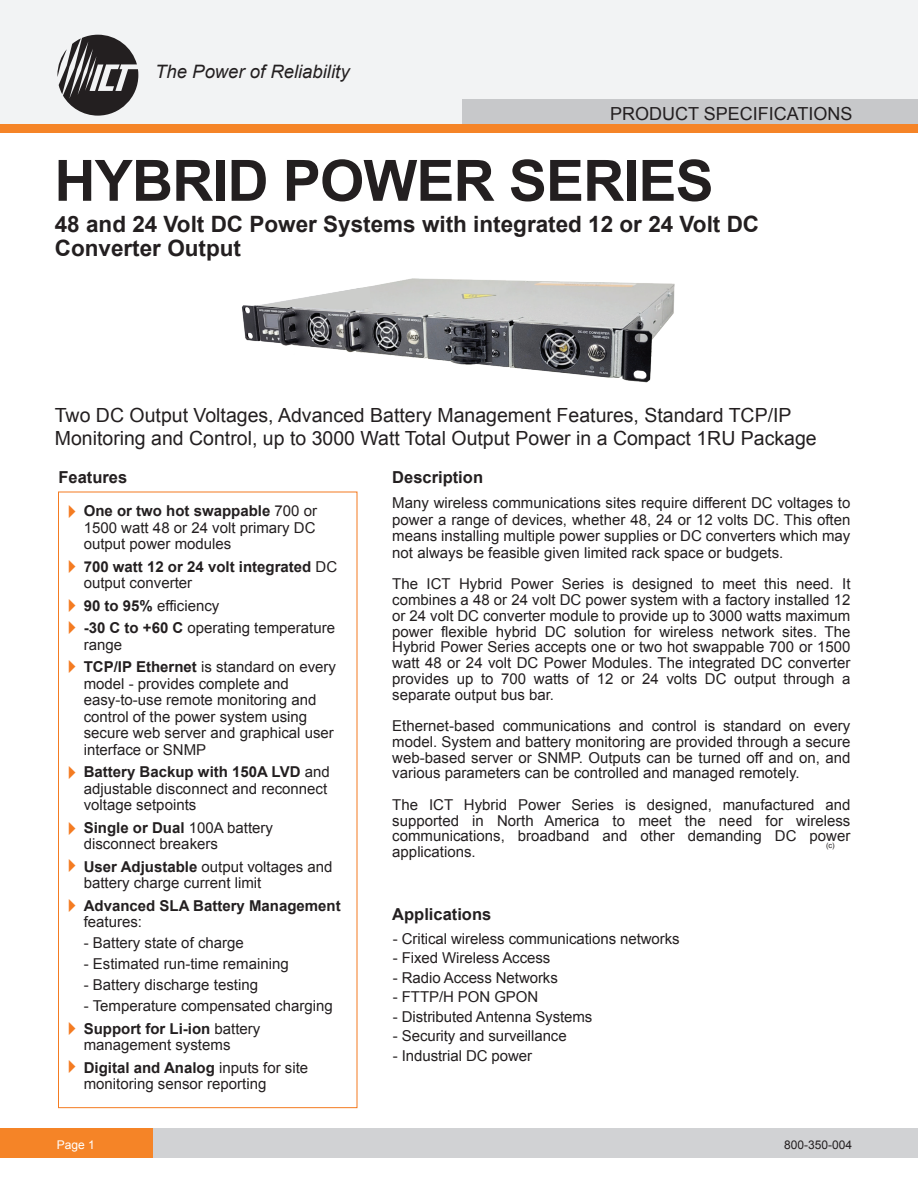
<style>
.page{position:relative;width:918px;height:1188px;background:#fff}
.page>*{position:absolute;margin:0;border:0;box-sizing:border-box;transform-origin:0 0}
.t1{font:700 57px "Arial";letter-spacing:-.015em;color:#231f20}
.t2{font:700 22.5px/24px "Arial";color:#231f20}
.t3{font:19.5px/22.5px "Arial";color:#231f20}
.t4{font:italic 18.45px "Arial";color:#231f20}
.t5{font:18px "Arial";color:#231f20}
.t6{font:700 16.5px "Arial";color:#231f20}
.t7{font:15px/16.5px "Arial";color:#231f20}
.t8{font:700 15px/16.5px "Arial";color:#231f20}
.t9{font:12px "Arial";color:#231f20}
.t10{font:12px "Arial";color:#fff}
.t11{font:7.5px "Arial";color:#231f20}
.s1{font-weight:700}
.s2{font-weight:400}
</style>
<div class="page">
<div style="left:0;top:1128px;width:918px;height:30px;background:#d1d2d4"></div>
<div style="left:0;top:1128px;width:153px;height:30px;background:#f58427"></div>
<div style="left:0;top:0;width:918px;height:125px;background:#f2f3f4"></div>
<svg style="left:57px;top:35px;width:81px;height:81px"></svg>
<div style="left:462px;top:100px;width:456px;height:28px;background:#c7c8ca"></div>
<div style="left:0;top:125px;width:918px;height:8px;background:#f58427"></div>
<img style="left:242px;top:278px;width:433px;height:105px">
<svg style="left:258px;top:286px;width:115px;height:24px"></svg>
<p class="t4" style="left:155px;top:59px;width:196px">The Power of Reliability</p>
<p class="t5" style="left:610px;top:102px;width:244px">PRODUCT SPECIFICATIONS</p>
<h1 class="t1" style="left:54px;top:143px;width:661px">HYBRID POWER SERIES</h1>
<h2 class="t2" style="left:55px;top:213px;width:706px">48 and 24 Volt DC Power Systems with integrated 12 or 24 Volt DC<br>Converter Output</h2>
<h3 class="t3" style="left:55px;top:404px;width:763px">Two DC Output Voltages, Advanced Battery Management Features, Standard TCP/IP<br>Monitoring and Control, up to 3000 Watt Total Output Power in a Compact 1RU Package</h3>
<p class="t6" style="left:58px;top:466px;width:70px">Features</p>
<p class="t7" style="left:84px;top:503px;width:235px;text-align:justify"><span class="s1">One or two hot swappable</span> 700 or 1500 watt 48 or 24 volt primary DC output power modules</p>
<p class="t8" style="left:84px;top:559px;width:255px">700 watt 12 or 24 volt integrated <span class="s2">DC output converter</span></p>
<p class="t7" style="left:84px;top:594px;width:253px;line-height:22.5px"><span class="s1">90 to 95%</span> efficiency<br><span class="s1">-30 C to +60 C</span> operating temperature</p>
<p class="t7" style="left:84px;top:633px;width:254px;line-height:22.5px">range<br><span class="s1">TCP/IP Ethernet</span> is standard on every</p>
<p class="t7" style="left:84px;top:675px;width:252px">model - provides complete and easy-to-use remote monitoring and control of the power system using secure web server and graphical user interface or SNMP</p>
<p class="t7" style="left:84px;top:764px;width:247px"><span class="s1">Battery Backup with 150A LVD</span> and adjustable disconnect and reconnect voltage setpoints</p>
<p class="t7" style="left:84px;top:819px;width:191px"><span class="s1">Single or Dual</span> 100A battery disconnect breakers</p>
<p class="t7" style="left:84px;top:858px;width:250px"><span class="s1">User Adjustable</span> output voltages and battery charge current limit</p>
<p class="t8" style="left:84px;top:898px;width:258px">Advanced SLA Battery Management</p>
<p class="t7" style="left:84px;top:914px;width:60px">features:</p>
<p class="t7" style="left:84px;top:935px;width:162px">- Battery state of charge</p>
<p class="t7" style="left:84px;top:956px;width:207px">- Estimated run-time remaining</p>
<p class="t7" style="left:84px;top:977px;width:176px">- Battery discharge testing</p>
<p class="t7" style="left:84px;top:995px;width:250px;line-height:22.5px">- Temperature compensated charging<br><span class="s1">Support for Li-ion</span> battery</p>
<p class="t7" style="left:84px;top:1034px;width:226px;line-height:22.5px">management systems<br><span class="s1">Digital and Analog</span> inputs for site</p>
<p class="t7" style="left:84px;top:1076px;width:184px">monitoring sensor reporting</p>
<p class="t6" style="left:392px;top:466px;width:92px">Description</p>
<p class="t7" style="left:392px;top:495px;width:460px;text-align:justify">Many wireless communications sites require different DC voltages to power a range of devices, whether 48, 24 or 12 volts DC. This often means installing multiple power supplies or DC converters which may not always be feasible given limited rack space or budgets.</p>
<p class="t7" style="left:392px;top:576px;width:460px;line-height:15.8px;text-align:justify">The ICT Hybrid Power Series is designed to meet this need. It combines a 48 or 24 volt DC power system with a factory installed 12 or 24 volt DC converter module to provide up to 3000 watts maximum power flexible hybrid DC solution for wireless network sites. The Hybrid Power Series accepts one or two hot swappable 700 or 1500 watt 48 or 24 volt DC Power Modules. The integrated DC converter provides up to 700 watts of 12 or 24 volts DC output through a separate output bus bar.</p>
<p class="t7" style="left:392px;top:718px;width:460px;line-height:15.8px;text-align:justify">Ethernet-based communications and control is standard on every model. System and battery monitoring are provided through a secure web-based server or SNMP. Outputs can be turned off and on, and various parameters can be controlled and managed remotely.</p>
<p class="t7" style="left:392px;top:797px;width:460px;line-height:15.8px;text-align:justify">The ICT Hybrid Power Series is designed, manufactured and supported in North America to meet the need for wireless communications, broadband and other demanding DC power applications.</p>
<p class="t11" style="left:826px;top:841px;width:10px">(c)</p>
<p class="t6" style="left:392px;top:903px;width:101px">Applications</p>
<p class="t7" style="left:393px;top:930px;width:288px">- Critical wireless communications networks</p>
<p class="t7" style="left:393px;top:950px;width:159px">- Fixed Wireless Access</p>
<p class="t7" style="left:393px;top:969px;width:167px">- Radio Access Networks</p>
<p class="t7" style="left:393px;top:989px;width:147px">- FTTP/H PON GPON</p>
<p class="t7" style="left:393px;top:1008px;width:201px">- Distributed Antenna Systems</p>
<p class="t7" style="left:393px;top:1028px;width:175px">- Security and surveillance</p>
<p class="t7" style="left:393px;top:1047px;width:141px">- Industrial DC power</p>
<p class="t10" style="left:57px;top:1137px;width:40px">Page 1</p>
<p class="t9" style="left:784px;top:1137px;width:70px">800-350-004</p>
</div>
